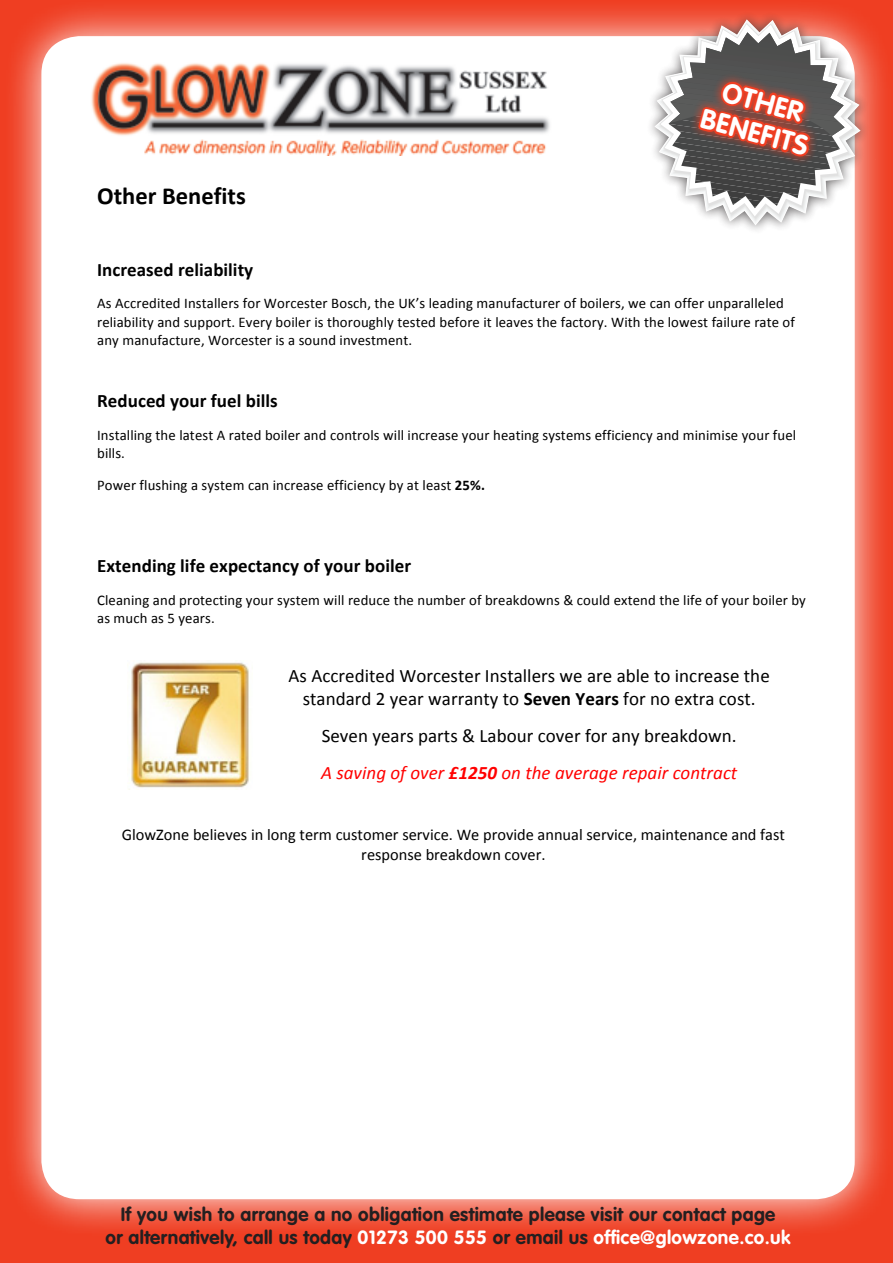
<style>
.page{position:relative;width:893px;height:1263px;background:#ef3e22}
.page>*{position:absolute;margin:0;border:0;box-sizing:border-box;transform-origin:0 0}
.t1{font:700 27.45px "VAG Rounded";color:#fff}
.t2{font:700 24.6px "Calibri";color:#000}
.t3{font:19.05px/23.2px "Calibri";color:#000;text-align:center}
.t4{font:700 19.05px "Calibri";letter-spacing:.005em;color:#000}
.t5{font:700 18.9px "VAG Rounded";letter-spacing:.02em;color:#231f20}
.t6{font:16.35px/20px "Calibri";color:#000;text-align:center}
.t7{font:14.7px/18.3px "Calibri";letter-spacing:.01em;color:#000}
.s1{font-weight:700}
.s2{font-style:italic;color:#f00}
.s3{font-weight:700;font-style:italic;color:#f00}
.s4{color:#fff}
</style>
<div class="page">
<div style="left:2px;top:0;width:891px;height:1239px;background:#fff;opacity:.97"></div>
<div style="left:41px;top:36px;width:814px;height:1163px;background:#fff;border-radius:38px"></div>
<img style="left:131px;top:662px;width:118px;height:126px">
<svg style="left:619px;top:0;width:274px;height:261px"></svg>
<svg style="left:620px;top:239px;width:182px;height:16px"></svg>
<svg style="left:873px;top:78px;width:20px;height:177px"></svg>
<svg style="left:654px;top:19px;width:207px;height:206px"></svg>
<img style="left:91px;top:63px;width:459px;height:92px">
<p class="t2" style="left:97px;top:186px;width:150px">Other Benefits</p>
<p class="t1" style="left:727px;top:76px;width:84px;rotate:15deg">OTHER</p>
<p class="t1" style="left:705px;top:102px;width:112px;rotate:15deg">BENEFITS</p>
<p class="t4" style="left:97px;top:262px;width:158px">Increased reliability</p>
<p class="t7" style="left:97px;top:296px;width:699px">As Accredited Installers for Worcester Bosch, the UK’s leading manufacturer of boilers, we can offer unparalleled reliability and support. Every boiler is thoroughly tested before it leaves the factory. With the lowest failure rate of any manufacture, Worcester is a sound investment.</p>
<p class="t4" style="left:97px;top:393px;width:182px">Reduced your fuel bills</p>
<p class="t7" style="left:97px;top:427px;width:701px">Installing the latest A rated boiler and controls will increase your heating systems efficiency and minimise your fuel bills.</p>
<p class="t7" style="left:97px;top:477px;width:389px">Power flushing a system can increase efficiency by at least <span class="s1">25%.</span></p>
<p class="t4" style="left:97px;top:558px;width:315px">Extending life expectancy of your boiler</p>
<p class="t7" style="left:97px;top:592px;width:710px">Cleaning and protecting your system will reduce the number of breakdowns &amp; could extend the life of your boiler by as much as 5 years.</p>
<p class="t3" style="left:288px;top:666px;width:483px">As Accredited Worcester Installers we are able to increase the standard 2 year warranty to <span class="s1">Seven Years</span> for no extra cost.</p>
<p class="t3" style="left:321px;top:719px;width:418px;line-height:36.6px;text-align:left">Seven years parts &amp; Labour cover for any breakdown.<br><span class="s2">A saving of over</span> <span class="s3">£1250</span> <span class="s2">on the average repair contract</span></p>
<p class="t6" style="left:122px;top:826px;width:665px">GlowZone believes in long term customer service. We provide annual service, maintenance and fast response breakdown cover.</p>
<p class="t5" style="left:121px;top:1203px;width:656px">If you wish to arrange a no obligation estimate please visit our contact page</p>
<p class="t5" style="left:106px;top:1226px;width:686px">or alternatively, call us today <span class="s4">01273 500 555</span> or email us <span class="s4">office@glowzone.co.uk</span></p>
</div>
